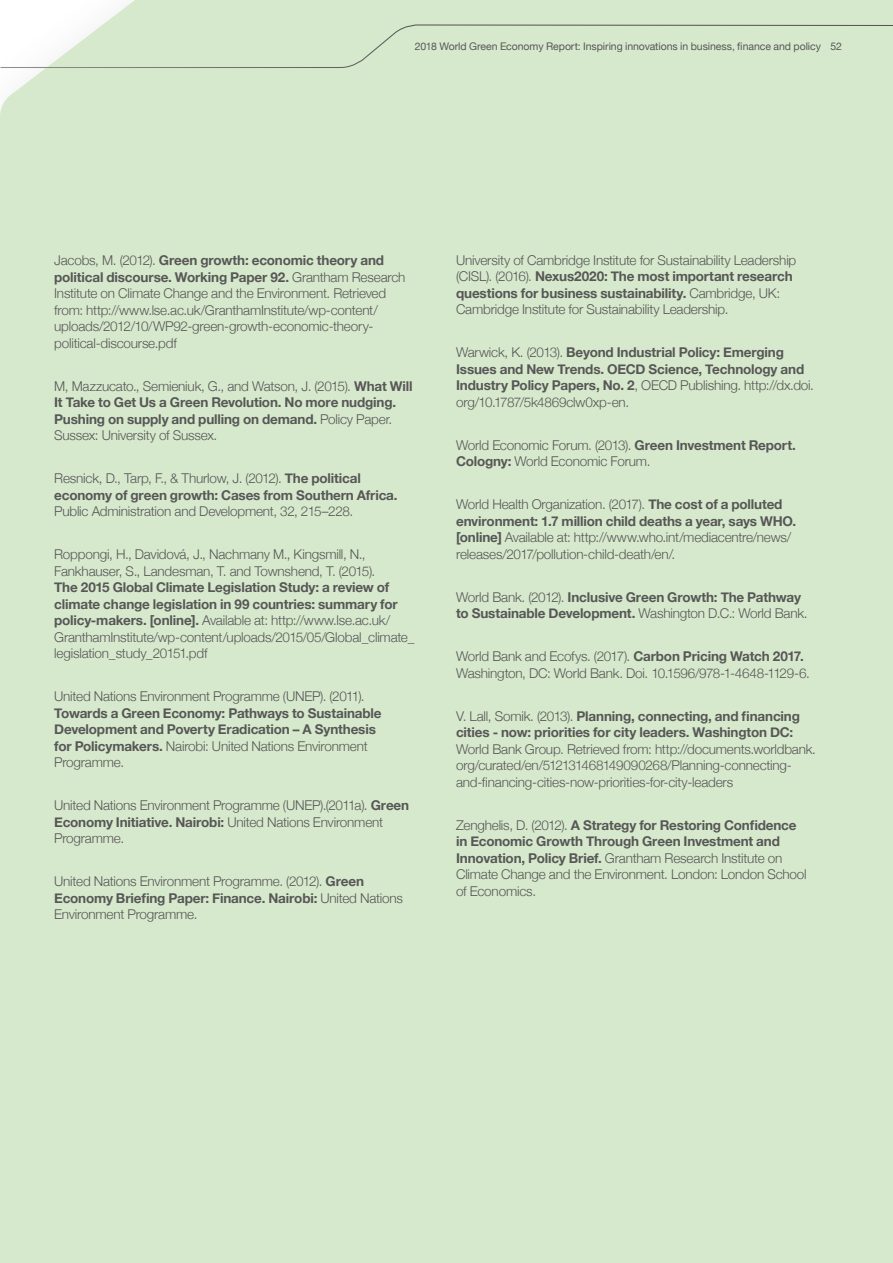
<style>
.page{position:relative;width:893px;height:1263px;background:#d7e9cd}
.page>*{position:absolute;margin:0;border:0;box-sizing:border-box;transform-origin:0 0}
.t1{font:300 13.5px/16.5px "Helvetica Neue";letter-spacing:-.015em;color:#575756}
.t2{font:700 13.5px/16.5px "Helvetica Neue";letter-spacing:-.01em;color:#575756}
.t3{font:10.5px "Helvetica Neue";letter-spacing:-.005em;color:#575756}
.s1{font-weight:700}
.s2{font-weight:300}
</style>
<div class="page">
<svg style="left:0;top:24px;width:893px;height:45px;background:#d7e7ce"></svg>
<p class="t3" style="left:415px;top:39px;width:429px">2018 World Green Economy Report: Inspiring innovations in business, finance and policy 52</p>
<p class="t1" style="left:54px;top:251px;width:353px">Jacobs, M. (2012). <span class="s1">Green growth: economic theory and political discourse. Working Paper 92.</span> Grantham Research Institute on Climate Change and the Environment. Retrieved from: http://www.lse.ac.uk/GranthamInstitute/wp-content/ uploads/2012/10/WP92-green-growth-economic-theory&shy;political-discourse.pdf</p>
<p class="t2" style="left:54px;top:378px;width:360px"><span class="s2">M, Mazzucato., Semieniuk, G., and Watson, J. (2015).</span> What Will It Take to Get Us a Green Revolution. No more nudging.<br>Pushing on supply and pulling on demand. <span class="s2">Policy Paper.<br>Sussex: University of Sussex.</span></p>
<p class="t2" style="left:54px;top:470px;width:345px"><span class="s2">Resnick, D., Tarp, F., &amp; Thurlow, J. (2012).</span> The political economy of green growth: Cases from Southern Africa.</p>
<p class="t1" style="left:54px;top:502px;width:301px">Public Administration and Development, 32, 215–228.</p>
<p class="t1" style="left:54px;top:545px;width:323px">Roppongi, H., Davidová, J., Nachmany M., Kingsmill, N.,<br>Fankhauser, S., Landesman, T. and Townshend, T. (2015).</p>
<p class="t1" style="left:54px;top:578px;width:362px"><span class="s1">The 2015 Global Climate Legislation Study: a review of climate change legislation in 99 countries: summary for policy-makers. [online].</span> Available at: http://www.lse.ac.uk/ GranthamInstitute/wp-content/uploads/2015/05/Global_climate_ legislation_study_20151.pdf</p>
<p class="t1" style="left:54px;top:687px;width:312px">United Nations Environment Programme (UNEP). (2011).</p>
<p class="t2" style="left:54px;top:705px;width:329px">Towards a Green Economy: Pathways to Sustainable Development and Poverty Eradication – A Synthesis for Policymakers. <span class="s2">Nairobi: United Nations Environment Programme.</span></p>
<p class="t1" style="left:54px;top:796px;width:357px">United Nations Environment Programme (UNEP).(2011a). <span class="s1">Green<br>Economy Initiative. Nairobi:</span> United Nations Environment<br>Programme.</p>
<p class="t1" style="left:54px;top:872px;width:350px">United Nations Environment Programme. (2012). <span class="s1">Green<br>Economy Briefing Paper: Finance. Nairobi:</span> United Nations<br>Environment Programme.</p>
<p class="t1" style="left:456px;top:251px;width:342px">University of Cambridge Institute for Sustainability Leadership (CISL). (2016). <span class="s1">Nexus2020: The most important research questions for business sustainability.</span> Cambridge, UK:<br>Cambridge Institute for Sustainability Leadership.</p>
<p class="t2" style="left:456px;top:345px;width:359px"><span class="s2">Warwick, K. (2013).</span> Beyond Industrial Policy: Emerging Issues and New Trends. OECD Science, Technology and Industry Policy Papers, No. 2<span class="s2">, OECD Publishing. http://dx.doi. org/10.1787/5k4869clw0xp-en.</span></p>
<p class="t1" style="left:456px;top:436px;width:341px">World Economic Forum. (2013). <span class="s1">Green Investment Report.<br>Cologny:</span> World Economic Forum.</p>
<p class="t1" style="left:456px;top:495px;width:342px">World Health Organization. (2017). <span class="s1">The cost of a polluted environment: 1.7 million child deaths a year, says WHO. [online]</span> Available at: http://www.who.int/mediacentre/news/ releases/2017/pollution-child-death/en/.</p>
<p class="t2" style="left:456px;top:589px;width:353px"><span class="s2">World Bank. (2012).</span> Inclusive Green Growth: The Pathway to Sustainable Development. <span class="s2">Washington D.C.: World Bank.</span></p>
<p class="t1" style="left:456px;top:647px;width:355px">World Bank and Ecofys. (2017). <span class="s1">Carbon Pricing Watch 2017.<br></span>Washington, DC: World Bank. Doi. 10.1596/978-1-4648-1129-6.</p>
<p class="t2" style="left:456px;top:708px;width:345px"><span class="s2">V. Lall, Somik. (2013).</span> Planning, connecting, and financing cities - now: priorities for city leaders. Washington DC:</p>
<p class="t1" style="left:456px;top:740px;width:361px">World Bank Group. Retrieved from: http://documents.worldbank. org/curated/en/512131468149090268/Planning-connecting&shy;and-financing-cities-now-priorities-for-city-leaders</p>
<p class="t1" style="left:456px;top:816px;width:352px">Zenghelis, D. (2012). <span class="s1">A Strategy for Restoring Confidence in Economic Growth Through Green Investment and Innovation, Policy Brief.</span> Grantham Research Institute on Climate Change and the Environment. London: London School of Economics.</p>
</div>
